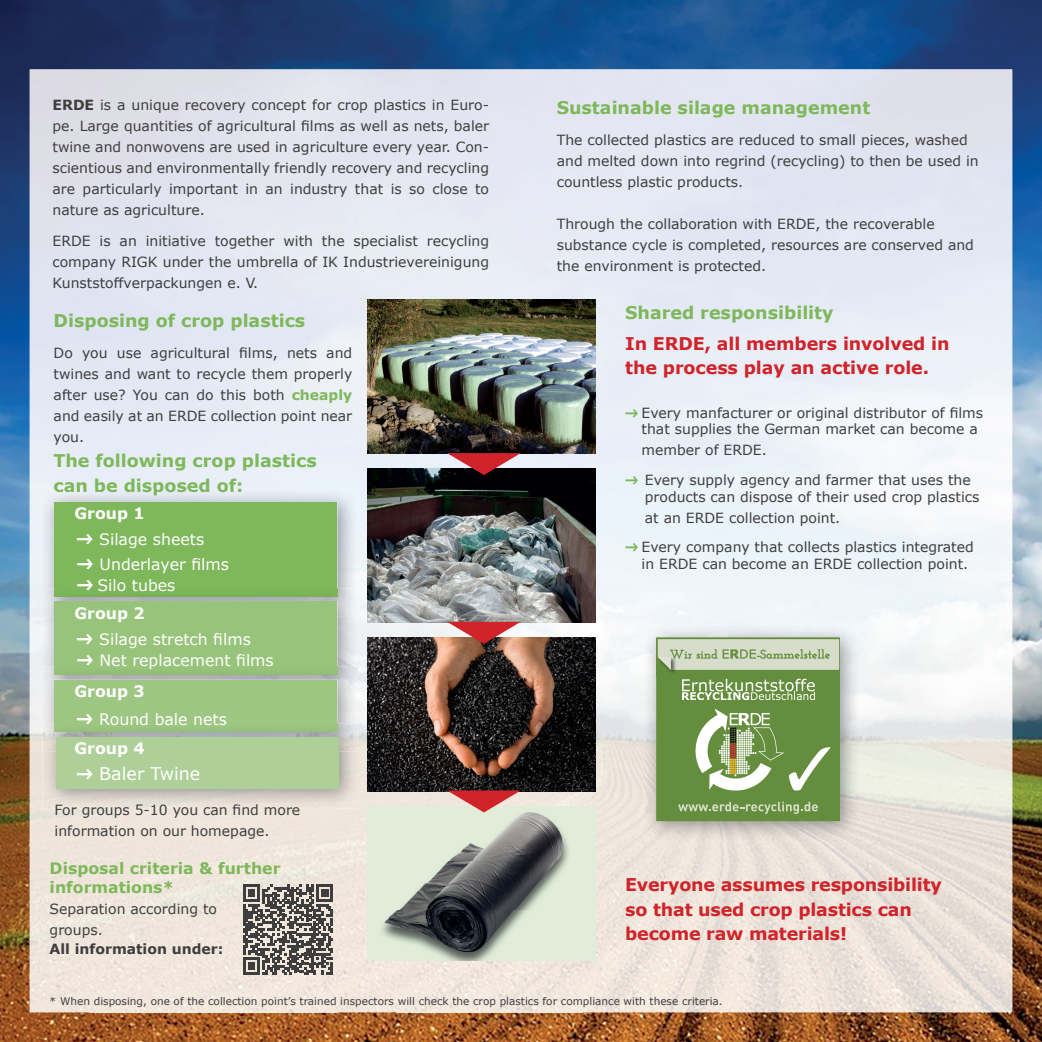
<style>
.page{position:relative;width:1042px;height:1042px;background:#fff}
.page>*{position:absolute;margin:0;border:0;box-sizing:border-box;transform-origin:0 0}
.t1{font:700 17.5px/24.5px "Verdana";letter-spacing:-.01em;color:#d1232a}
.t2{font:700 17.5px/24.5px "Verdana";color:#7eb85b}
.t3{font:17.5px "Verdana";color:#fff}
.t4{font:15.75px/25.2px "Verdana";color:#fff}
.t5{font:700 15.75px/18.9px "Verdana";color:#7eb85b}
.t6{font:700 15.75px "Verdana";color:#fff}
.t7{font:14px/21px "Verdana";color:#3e3e3f}
.t8{font:700 14px "Verdana";color:#3e3e3f}
.t9{font:10.5px "Verdana";color:#3e3e3f}
.s1{font-weight:700}
.s2{font-weight:700;color:#7eb85b}
</style>
<div class="page">
<img style="left:0;top:0;width:1042px;height:1042px">
<img style="left:30px;top:69px;width:367px;height:440px">
<div style="left:397px;top:69px;width:615px;height:251px;background:#e4e7f3"></div>
<img style="left:583px;top:320px;width:429px;height:315px">
<div style="left:397px;top:453px;width:186px;height:15px;background:#eaf1f9"></div>
<img style="left:30px;top:509px;width:60px;height:503px">
<img style="left:337px;top:509px;width:60px;height:503px">
<img style="left:397px;top:622px;width:186px;height:184px">
<img style="left:582px;top:635px;width:61px;height:377px">
<img style="left:828px;top:635px;width:184px;height:377px">
<div style="left:90px;top:808px;width:247px;height:204px;background:#f0e7dc"></div>
<img style="left:643px;top:841px;width:185px;height:171px">
<img style="left:397px;top:960px;width:186px;height:52px">
<div style="left:54px;top:478px;width:187px;height:11px;background:#e9eff7"></div>
<img style="left:643px;top:625px;width:217px;height:216px">
<svg style="left:656px;top:637px;width:184px;height:184px;background:#88a76a"></svg>
<img style="left:367px;top:637px;width:228px;height:154px">
<div style="left:367px;top:806px;width:228px;height:51px;background:#e1edd8"></div>
<img style="left:367px;top:857px;width:12px;height:103px">
<div style="left:570px;top:857px;width:25px;height:103px;background:#e1edd8"></div>
<img style="left:379px;top:812px;width:191px;height:148px">
<img style="left:367px;top:468px;width:228px;height:154px">
<img style="left:367px;top:300px;width:228px;height:153px">
<img style="left:41px;top:489px;width:317px;height:99px">
<img style="left:54px;top:489px;width:187px;height:6px">
<div style="left:55px;top:502px;width:282px;height:95px;background:#7eb85b"></div>
<img style="left:41px;top:617px;width:317px;height:49px">
<img style="left:41px;top:588px;width:317px;height:29px">
<img style="left:55px;top:588px;width:282px;height:9px">
<div style="left:55px;top:601px;width:282px;height:74px;background:#97c47a"></div>
<img style="left:41px;top:695px;width:317px;height:56px">
<img style="left:41px;top:666px;width:317px;height:29px">
<img style="left:55px;top:666px;width:282px;height:9px">
<div style="left:55px;top:680px;width:282px;height:51px;background:#9dc682"></div>
<img style="left:43px;top:723px;width:316px;height:85px">
<img style="left:43px;top:723px;width:315px;height:28px">
<img style="left:55px;top:723px;width:282px;height:8px">
<div style="left:56px;top:737px;width:283px;height:51px;background:#aecf97"></div>
<svg style="left:243px;top:884px;width:90px;height:91px;background:#807d79"></svg>
<svg style="left:625px;top:409px;width:13px;height:8px"></svg>
<svg style="left:625px;top:476px;width:13px;height:8px"></svg>
<svg style="left:625px;top:543px;width:13px;height:8px"></svg>
<svg style="left:447px;top:453px;width:74px;height:22px;background:#95999f"></svg>
<svg style="left:447px;top:622px;width:74px;height:22px"></svg>
<svg style="left:447px;top:790px;width:74px;height:22px;background:#d8d5c9"></svg>
<svg style="left:77px;top:588px;width:16px;height:2px"></svg>
<svg style="left:77px;top:723px;width:16px;height:1px"></svg>
<p class="t7" style="left:52px;top:94px;width:438px;text-align:justify"><span class="s1">ERDE</span> is a unique recovery concept for crop plastics in Euro&shy;pe. Large quantities of agricultural films as well as nets, baler twine and nonwovens are used in agriculture every year. Con&shy;scientious and environmentally friendly recovery and recycling are particularly important in an industry that is so close to nature as agriculture.</p>
<p class="t7" style="left:52px;top:230px;width:438px;text-align:justify">ERDE is an initiative together with the specialist recycling company RIGK under the umbrella of IK Industrievereinigung Kunststoffverpackungen e. V.</p>
<p class="t2" style="left:54px;top:308px;width:253px">Disposing of crop plastics</p>
<p class="t7" style="left:54px;top:342px;width:300px;text-align:justify">Do you use agricultural films, nets and twines and want to recycle them properly after use? You can do this both <span class="s2">cheaply </span>and easily at an ERDE collection point near you.</p>
<p class="t2" style="left:53px;top:448px;width:265px">The following crop plastics can be disposed of:</p>
<p class="t6" style="left:74px;top:502px;width:72px">Group 1</p>
<p class="t4" style="left:99px;top:526px;width:131px">Silage sheets<br>Underlayer films</p>
<p class="t4" style="left:97px;top:572px;width:80px">Silo tubes</p>
<p class="t6" style="left:74px;top:602px;width:72px">Group 2</p>
<p class="t4" style="left:99px;top:629px;width:176px;line-height:21px">Silage stretch films<br>Net replacement films</p>
<p class="t6" style="left:74px;top:680px;width:72px">Group 3</p>
<p class="t4" style="left:99px;top:707px;width:129px">Round bale nets</p>
<p class="t6" style="left:74px;top:737px;width:72px">Group 4</p>
<p class="t3" style="left:99px;top:761px;width:103px">Baler Twine</p>
<p class="t7" style="left:55px;top:799px;width:247px">For groups 5-10 you can find more information on our homepage.</p>
<p class="t5" style="left:50px;top:858px;width:232px">Disposal criteria &amp; further informations*</p>
<p class="t7" style="left:50px;top:898px;width:169px">Separation according to groups.</p>
<p class="t8" style="left:50px;top:939px;width:175px">All information under:</p>
<p class="t2" style="left:557px;top:95px;width:315px">Sustainable silage management</p>
<p class="t7" style="left:557px;top:130px;width:423px">The collected plastics are reduced to small pieces, washed and melted down into regrind (recycling) to then be used in countless plastic products.</p>
<p class="t7" style="left:557px;top:214px;width:419px">Through the collaboration with ERDE, the recoverable substance cycle is completed, resources are conserved and the environment is protected.</p>
<p class="t2" style="left:625px;top:300px;width:210px">Shared responsibility</p>
<p class="t1" style="left:625px;top:331px;width:326px">In ERDE, all members involved in the process play an active role.</p>
<p class="t7" style="left:641px;top:404px;width:343px;line-height:16.8px">Every manfacturer or original distributor of films that supplies the German market can become a</p>
<p class="t7" style="left:641px;top:435px;width:331px;line-height:29.4px">member of ERDE.<br>Every supply agency and farmer that uses the</p>
<p class="t7" style="left:645px;top:486px;width:336px">products can dispose of their used crop plastics at an ERDE collection point.</p>
<p class="t7" style="left:641px;top:538px;width:334px;line-height:16.8px">Every company that collects plastics integrated in ERDE can become an ERDE collection point.</p>
<p class="t1" style="left:625px;top:872px;width:318px">Everyone assumes responsibility so that used crop plastics can become raw materials!</p>
<p class="t9" style="left:50px;top:993px;width:674px">* When disposing, one of the collection point’s trained inspectors will check the crop plastics for compliance with these criteria.</p>
</div>
